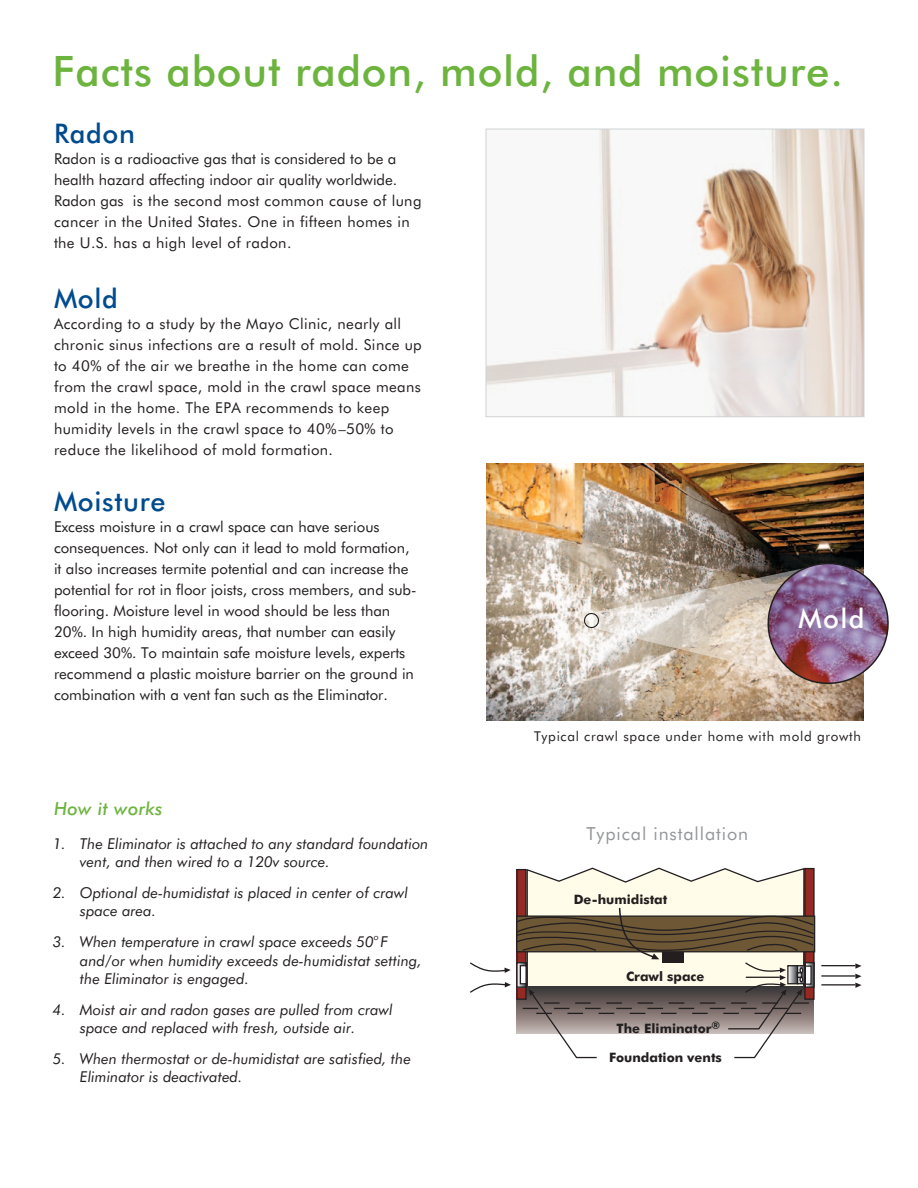
<style>
.page{position:relative;width:918px;height:1188px;background:#fff}
.page>*{position:absolute;margin:0;border:0;box-sizing:border-box;transform-origin:0 0}
.t1{font:500 42px "Futura BT";letter-spacing:.02em;color:#6db43f}
.t2{font:500 27px "Futura BT";letter-spacing:.025em;color:#004b8e}
.t3{font:500 27px "Futura BT";color:#fff}
.t4{font:18px "Futura BT";letter-spacing:.05em;color:#949698}
.t5{font:italic 500 18px "Futura BT";letter-spacing:.02em;color:#6db43f}
.t6{font:15px/21px "Futura BT";color:#231f20}
.t7{font:italic 15px/17.7px "Futura BT";color:#231f20}
.t8{font:15px/21px "Futura BT";letter-spacing:.025em;color:#231f20}
.t9{font:13.5px "Futura BT";letter-spacing:.05em;color:#231f20}
.t10{font:700 13.05px "Futura BT";color:#231f20}
.t11{font:italic 9px "Futura BT";color:#231f20}
</style>
<div class="page">
<hr style="left:821px;top:975px;width:34px;height:2px;background:#231f20">
<hr style="left:821px;top:965px;width:34px;height:1px;background:#231f20">
<svg style="left:855px;top:963px;width:7px;height:25px"></svg>
<hr style="left:821px;top:984px;width:34px;height:2px;background:#231f20">
<svg style="left:470px;top:868px;width:346px;height:191px"></svg>
<img style="left:486px;top:464px;width:378px;height:257px">
<img style="left:488px;top:131px;width:374px;height:284px">
<div style="left:486px;top:129px;width:378px;height:288px;border:1px solid #d1d3d4"></div>
<img style="left:584px;top:559px;width:305px;height:129px">
<h1 class="t1" style="left:52px;top:46px;width:792px">Facts about radon, mold, and moisture.</h1>
<h2 class="t2" style="left:54px;top:117px;width:82px">Radon</h2>
<p class="t6" style="left:54px;top:148px;width:369px">Radon is a radioactive gas that is considered to be a health hazard affecting indoor air quality worldwide.<br>Radon gas is the second most common cause of lung cancer in the United States. One in fifteen homes in the U.S. has a high level of radon.</p>
<h2 class="t2" style="left:54px;top:282px;width:65px">Mold</h2>
<p class="t8" style="left:54px;top:313px;width:369px">According to a study by the Mayo Clinic, nearly all chronic sinus infections are a result of mold. Since up to 40% of the air we breathe in the home can come from the crawl space, mold in the crawl space means mold in the home. The EPA recommends to keep humidity levels in the crawl space to 40%–50% to reduce the likelihood of mold formation.</p>
<h2 class="t2" style="left:54px;top:485px;width:113px">Moisture</h2>
<p class="t6" style="left:54px;top:516px;width:364px">Excess moisture in a crawl space can have serious consequences. Not only can it lead to mold formation, it also increases termite potential and can increase the potential for rot in floor joists, cross members, and sub&shy;flooring. Moisture level in wood should be less than 20%. In high humidity areas, that number can easily exceed 30%. To maintain safe moisture levels, experts recommend a plastic moisture barrier on the ground in combination with a vent fan such as the Eliminator.</p>
<p class="t5" style="left:54px;top:797px;width:110px">How it works</p>
<p class="t7" style="left:80px;top:835px;width:350px;text-indent:-27px">1. The Eliminator is attached to any standard foundation vent, and then wired to a 120v source.</p>
<p class="t7" style="left:80px;top:884px;width:330px;text-indent:-27px">2. Optional de-humidistat is placed in center of crawl space area.</p>
<p class="t7" style="left:53px;top:933px;width:322px">3. When temperature in crawl space exceeds 50</p>
<p class="t11" style="left:374px;top:931px;width:6px">o</p>
<p class="t7" style="left:80px;top:933px;width:343px;line-height:18.3px;text-indent:301px">F and/or when humidity exceeds de-humidistat setting, the Eliminator is engaged.</p>
<p class="t7" style="left:80px;top:1001px;width:314px;text-indent:-27px">4. Moist air and radon gases are pulled from crawl space and replaced with fresh, outside air.</p>
<p class="t7" style="left:80px;top:1050px;width:333px;text-indent:-27px">5. When thermostat or de-humidistat are satisfied, the<br>Eliminator is deactivated.</p>
<h2 class="t3" style="left:799px;top:602px;width:68px">Mold</h2>
<p class="t9" style="left:534px;top:728px;width:328px">Typical crawl space under home with mold growth</p>
<p class="t4" style="left:587px;top:823px;width:163px">Typical installation</p>
<p class="t10" style="left:574px;top:891px;width:95px">De-humidistat</p>
<p class="t10" style="left:626px;top:968px;width:80px">Crawl space</p>
<p class="t10" style="left:617px;top:1020px;width:105px">The Eliminator<sup>®</sup></p>
<p class="t10" style="left:609px;top:1050px;width:114px">Foundation vents</p>
</div>
